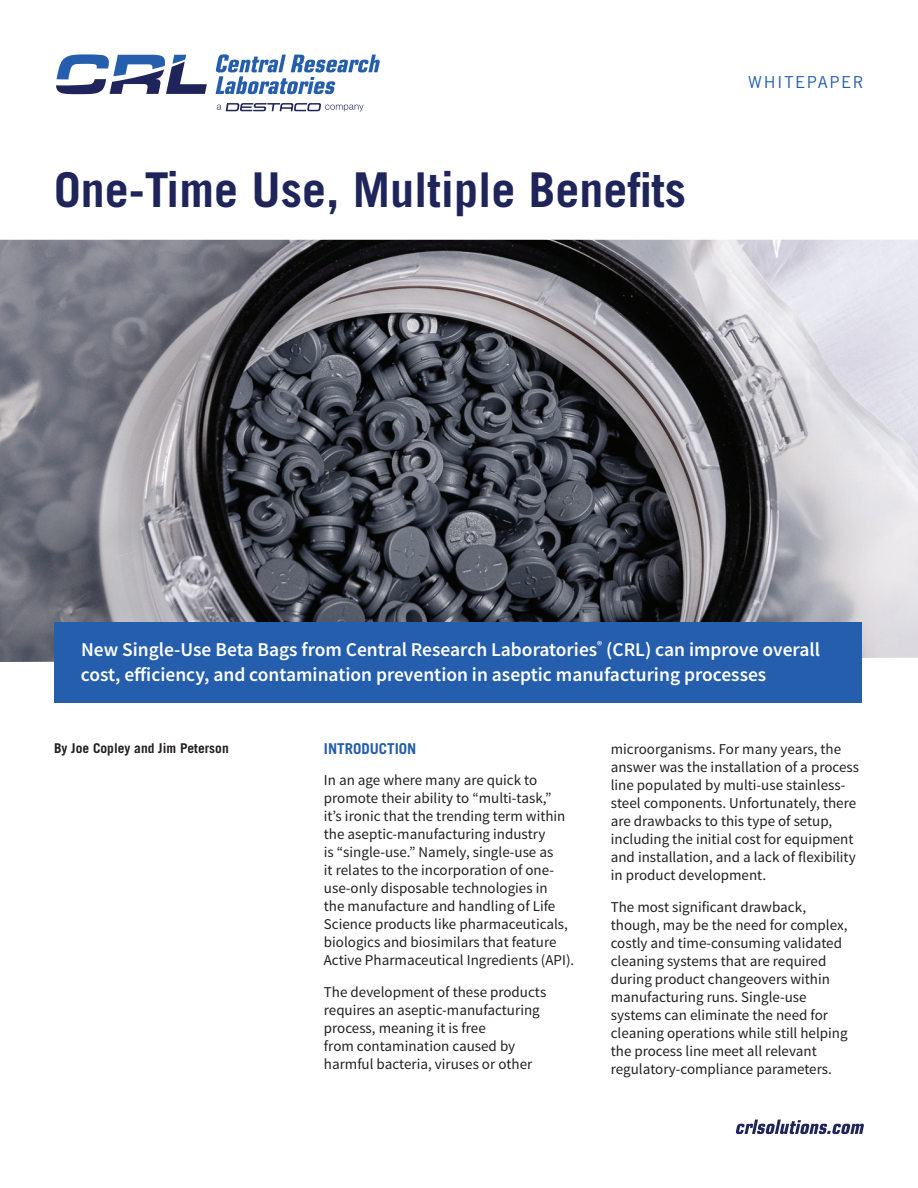
<style>
.page{position:relative;width:918px;height:1188px;background:#fff}
.page>*{position:absolute;margin:0;border:0;box-sizing:border-box;transform-origin:0 0}
.t1{font:700 48px "Trade Gothic LT Std";color:#1f255a}
.t2{font:600 19.5px/25.5px "Source Sans Pro";color:#fff}
.t3{font:16.5px "Trade Gothic LT Std";letter-spacing:.1em;color:#245eac}
.t4{font:15px/18px "Source Sans Pro";color:#231f20}
.t5{font:700 15px "Trade Gothic LT Std";color:#245eac}
.t6{font:700 13.5px "Trade Gothic LT Std";color:#231f20}
</style>
<div class="page">
<img style="left:0;top:240px;width:918px;height:422px">
<svg style="left:217px;top:103px;width:147px;height:8px"></svg>
<svg style="left:216px;top:54px;width:164px;height:40px"></svg>
<svg style="left:56px;top:54px;width:151px;height:40px"></svg>
<svg style="left:736px;top:1120px;width:128px;height:14px"></svg>
<div style="left:54px;top:622px;width:808px;height:80px;background:#245eac"></div>
<h1 class="t1" style="left:54px;top:160px;width:634px">One-Time Use, Multiple Benefits</h1>
<p class="t3" style="left:748px;top:72px;width:117px">WHITEPAPER</p>
<h2 class="t2" style="left:81px;top:636px;width:740px">New Single-Use Beta Bags from Central Research Laboratories<sup>®</sup> (CRL) can improve overall cost, efficiency, and contamination prevention in aseptic manufacturing processes</h2>
<p class="t6" style="left:54px;top:740px;width:176px">By Joe Copley and Jim Peterson</p>
<p class="t5" style="left:324px;top:739px;width:94px">INTRODUCTION</p>
<p class="t4" style="left:324px;top:772px;width:252px">In an age where many are quick to promote their ability to “multi-task,”<br>it’s ironic that the trending term within the aseptic-manufacturing industry<br>is “single-use.” Namely, single-use as<br>it relates to the incorporation of one&shy;use-only disposable technologies in<br>the manufacture and handling of Life Science products like pharmaceuticals, biologics and biosimilars that feature Active Pharmaceutical Ingredients (API).</p>
<p class="t4" style="left:324px;top:983px;width:224px">The development of these products requires an aseptic-manufacturing process, meaning it is free<br>from contamination caused by harmful bacteria, viruses or other</p>
<p class="t4" style="left:611px;top:741px;width:250px">microorganisms. For many years, the answer was the installation of a process line populated by multi-use stainless&shy;steel components. Unfortunately, there are drawbacks to this type of setup, including the initial cost for equipment and installation, and a lack of flexibility in product development.</p>
<p class="t4" style="left:611px;top:898px;width:238px">The most significant drawback, though, may be the need for complex, costly and time-consuming validated cleaning systems that are required during product changeovers within manufacturing runs. Single-use systems can eliminate the need for cleaning operations while still helping the process line meet all relevant regulatory-compliance parameters.</p>
</div>
